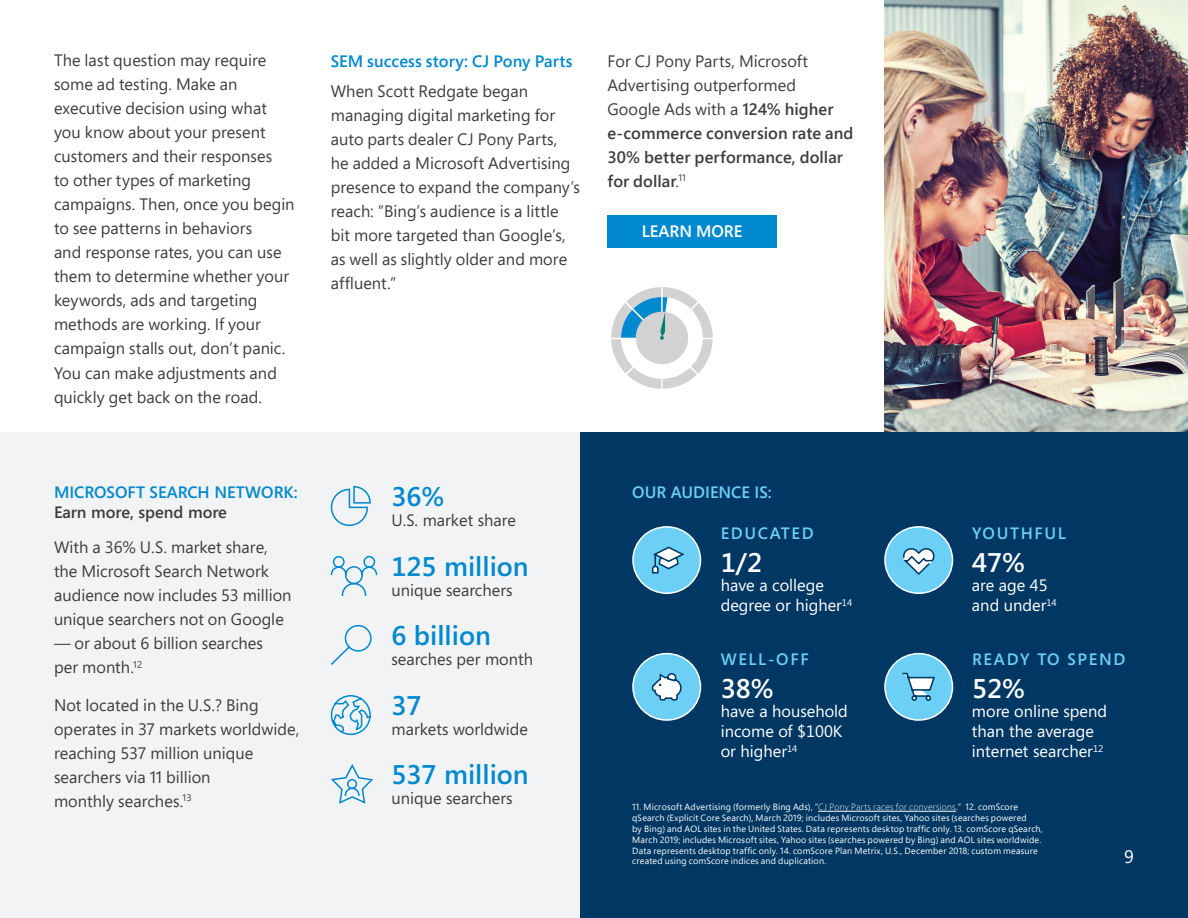
<style>
.page{position:relative;width:1188px;height:918px;background:#fff}
.page>*{position:absolute;margin:0;border:0;box-sizing:border-box;transform-origin:0 0}
.t1{font:600 27px "Segoe";color:#0089cf}
.t2{font:600 27px "Segoe";color:#fff}
.t3{font:18px "Segoe Pro";color:#fff}
.t4{font:16.5px/24px "Segoe Pro";letter-spacing:.005em;color:#3e3e3f}
.t5{font:600 16.5px/24px "Segoe Pro";letter-spacing:.005em;color:#3e3e3f}
.t6{font:16.5px/19.8px "Segoe";color:#fff}
.t7{font:16.5px "Segoe";color:#3e3e3f}
.t8{font:600 16.5px "Segoe";letter-spacing:.1em;color:#6bcff6}
.t9{font:600 16.5px "Segoe Pro";letter-spacing:.005em;color:#0089cf}
.t10{font:600 16.5px "Segoe";color:#0089cf}
.t11{font:600 16.5px "Segoe";color:#3e3e3f}
.t12{font:600 16.5px "Segoe";color:#6bcff6}
.t13{font:600 16.5px "Segoe Pro";color:#fff}
.t14{font:9px/10.8px "Segoe Pro";letter-spacing:.02em;color:#fff}
.s1{font-weight:400}
.s2{font-weight:300}
</style>
<div class="page">
<img style="left:884px;top:0;width:304px;height:432px">
<div style="left:0;top:432px;width:1188px;height:486px;background:#f2f3f4"></div>
<div style="left:580px;top:432px;width:608px;height:486px;background:#003863"></div>
<hr style="left:818px;top:811px;width:138px;height:1px;background:#fff">
<svg style="left:330px;top:486px;width:41px;height:41px"></svg>
<svg style="left:331px;top:624px;width:41px;height:41px"></svg>
<svg style="left:330px;top:555px;width:48px;height:41px"></svg>
<svg style="left:330px;top:695px;width:41px;height:41px"></svg>
<svg style="left:331px;top:764px;width:42px;height:40px"></svg>
<div style="left:633px;top:527px;width:67px;height:66px;background:#6bcff6;border-radius:50%"></div>
<div style="left:632px;top:526px;width:69px;height:68px;border:2px solid #fff;border-radius:50%"></div>
<div style="left:885px;top:527px;width:67px;height:66px;background:#6bcff6;border-radius:50%"></div>
<div style="left:884px;top:526px;width:69px;height:68px;border:2px solid #fff;border-radius:50%"></div>
<div style="left:633px;top:654px;width:67px;height:66px;background:#6bcff6;border-radius:50%"></div>
<div style="left:632px;top:653px;width:69px;height:68px;border:2px solid #fff;border-radius:50%"></div>
<div style="left:885px;top:654px;width:67px;height:66px;background:#6bcff6;border-radius:50%"></div>
<div style="left:884px;top:653px;width:69px;height:68px;border:2px solid #fff;border-radius:50%"></div>
<svg style="left:652px;top:546px;width:33px;height:28px"></svg>
<svg style="left:651px;top:673px;width:31px;height:28px"></svg>
<svg style="left:903px;top:548px;width:32px;height:27px"></svg>
<svg style="left:902px;top:672px;width:33px;height:29px"></svg>
<div style="left:611px;top:287px;width:102px;height:102px;background:#d2d2d2;border-radius:50%"></div>
<hr style="left:661px;top:285px;width:2px;height:107px;background:#fff">
<hr style="left:608px;top:338px;width:108px;height:1px;background:#fff">
<svg style="left:621px;top:297px;width:81px;height:82px"></svg>
<div style="left:608px;top:215px;width:169px;height:33px;background:#0089cf"></div>
<p class="t4" style="left:54px;top:48px;width:242px">The last question may require some ad testing. Make an executive decision using what you know about your present customers and their responses<br>to other types of marketing campaigns. Then, once you begin to see patterns in behaviors<br>and response rates, you can use them to determine whether your keywords, ads and targeting methods are working. If your campaign stalls out, don’t panic.<br>You can make adjustments and quickly get back on the road.</p>
<p class="t9" style="left:331px;top:49px;width:243px">SEM success story: CJ Pony Parts</p>
<p class="t4" style="left:331px;top:79px;width:251px">When Scott Redgate began managing digital marketing for auto parts dealer CJ Pony Parts,<br>he added a Microsoft Advertising presence to expand the company’s reach: “Bing’s audience is a little bit more targeted than Google’s, as well as slightly older and more affluent.”</p>
<p class="t5" style="left:608px;top:48px;width:247px"><span class="s1">For CJ Pony Parts, Microsoft<br>Advertising outperformed<br>Google Ads with a</span> 124% higher e-commerce conversion rate and<br>30% better performance, dollar for dollar<span class="s1">.</span><sup>11</sup></p>
<p class="t13" style="left:642px;top:220px;width:102px">LEARN MORE</p>
<p class="t10" style="left:54px;top:481px;width:245px">MICROSOFT SEARCH NETWORK:</p>
<p class="t11" style="left:54px;top:501px;width:175px">Earn more, spend more</p>
<p class="t4" style="left:54px;top:535px;width:239px">With a 36% U.S. market share, the Microsoft Search Network audience now includes 53 million unique searchers not on Google</p>
<p class="t4" style="left:54px;top:631px;width:211px">— or about 6 billion searches per month.<sup>12</sup></p>
<p class="t4" style="left:54px;top:692px;width:247px">Not located in the U.S.? Bing operates in 37 markets worldwide, reaching 537 million unique searchers via 11 billion<br>monthly searches.<sup>13</sup></p>
<h1 class="t1" style="left:392px;top:478px;width:54px">36%</h1>
<p class="t7" style="left:391px;top:509px;width:126px">U.S. market share</p>
<h1 class="t1" style="left:392px;top:548px;width:139px">125 million</h1>
<p class="t7" style="left:392px;top:579px;width:123px">unique searchers</p>
<h1 class="t1" style="left:392px;top:617px;width:101px">6 billion</h1>
<p class="t7" style="left:392px;top:648px;width:143px">searches per month</p>
<h1 class="t1" style="left:392px;top:687px;width:32px">37</h1>
<p class="t7" style="left:392px;top:718px;width:138px">markets worldwide</p>
<h1 class="t1" style="left:392px;top:756px;width:139px">537 million</h1>
<p class="t7" style="left:392px;top:787px;width:123px">unique searchers</p>
<p class="t12" style="left:632px;top:481px;width:141px">OUR AUDIENCE IS:</p>
<p class="t8" style="left:721px;top:522px;width:94px">EDUCATED</p>
<h1 class="t2" style="left:721px;top:544px;width:43px">1/2</h1>
<p class="t6" style="left:721px;top:575px;width:133px">have a college degree or higher<sup>14</sup></p>
<p class="t8" style="left:721px;top:648px;width:89px">WELL-OFF</p>
<h1 class="t2" style="left:721px;top:670px;width:54px">38%</h1>
<p class="t6" style="left:721px;top:701px;width:129px">have a household income of $100K or higher<sup>14</sup></p>
<p class="t8" style="left:972px;top:522px;width:96px">YOUTHFUL</p>
<h1 class="t2" style="left:972px;top:544px;width:54px">47%</h1>
<p class="t6" style="left:972px;top:575px;width:86px">are age 45 and under<sup>14</sup></p>
<p class="t8" style="left:972px;top:648px;width:155px">READY TO SPEND</p>
<h1 class="t2" style="left:972px;top:670px;width:54px">52%</h1>
<p class="t6" style="left:972px;top:701px;width:137px">more online spend than the average internet searcher<sup>12</sup></p>
<p class="t14" style="left:632px;top:802px;width:412px">11. Microsoft Advertising (formerly Bing Ads), “<span class="s2">CJ Pony Parts races for conversions</span>.” 12. comScore qSearch (Explicit Core Search), March 2019; includes Microsoft sites, Yahoo sites (searches powered<br>by Bing) and AOL sites in the United States. Data represents desktop traffic only. 13. comScore qSearch, March 2019; includes Microsoft sites, Yahoo sites (searches powered by Bing) and AOL sites worldwide.<br>Data represents desktop traffic only. 14. comScore Plan Metrix, U.S., December 2018; custom measure created using comScore indices and duplication.</p>
<p class="t3" style="left:1124px;top:845px;width:11px">9</p>
</div>
